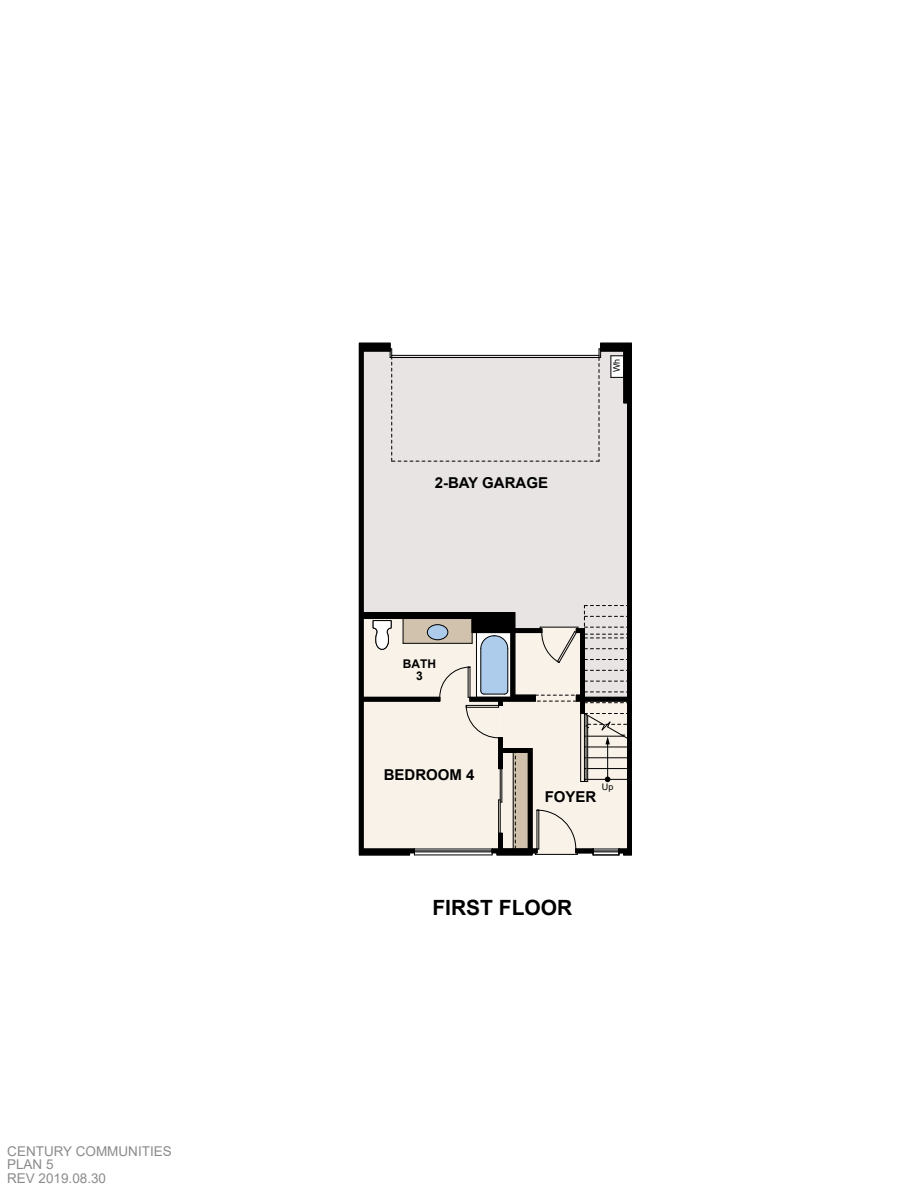
<style>
.page{position:relative;width:918px;height:1188px;background:#fff}
.page>*{position:absolute;margin:0;border:0;box-sizing:border-box;transform-origin:0 0}
.t1{font:700 21px "Arial";color:#000}
.t2{font:700 15px "Arial";color:#000}
.t3{font:13.5px/13.5px "Arial";color:#8b8b8b}
.t4{font:700 12px/12px "Arial";color:#000;text-align:center}
.t5{font:9px "Arial";color:#000}
</style>
<div class="page">
<hr style="left:359px;top:343px;width:31px;height:1px;background:#000">
<hr style="left:359px;top:855px;width:51px;height:1px;background:#000">
<hr style="left:359px;top:343px;width:1px;height:512px;background:#000">
<svg style="left:363px;top:342px;width:269px;height:514px;background:#d6d3cf"></svg>
<p class="t3" style="left:7px;top:1144px;width:166px">CENTURY COMMUNITIES<br>PLAN 5<br>REV 2019.08.30</p>
<p class="t2" style="left:435px;top:472px;width:115px">2-BAY GARAGE</p>
<p class="t5" style="left:610px;top:372px;width:15px;rotate:-90deg">Wh</p>
<p class="t4" style="left:403px;top:658px;width:35px">BATH<br>3</p>
<p class="t2" style="left:384px;top:764px;width:92px">BEDROOM 4</p>
<p class="t5" style="left:602px;top:781px;width:13px">Up</p>
<p class="t2" style="left:545px;top:786px;width:53px">FOYER</p>
<h1 class="t1" style="left:432px;top:893px;width:142px">FIRST FLOOR</h1>
</div>
